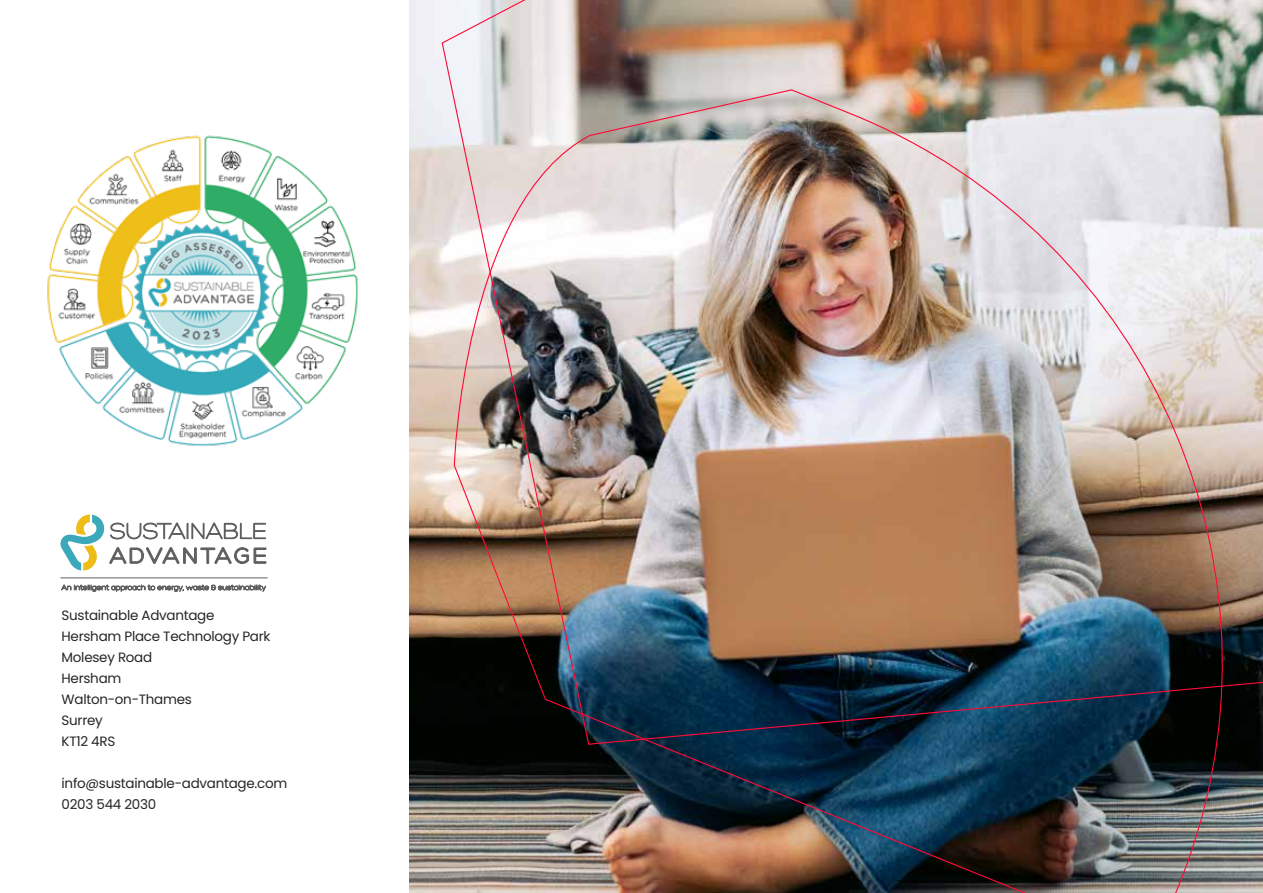
<style>
.page{position:relative;width:1263px;height:893px;background:#fff}
.page>*{position:absolute;margin:0;border:0;box-sizing:border-box;transform-origin:0 0}
.t1{font:300 24px "Hero";letter-spacing:-.02em;color:#5e5f5e}
.t2{font:13.5px/21px "Poppins";letter-spacing:-.02em;color:#262626}
.t3{font:300 7.5px "Hero";letter-spacing:.005em;color:#5e5f5e}
</style>
<div class="page">
<img style="left:410px;top:0;width:43px;height:893px">
<svg style="left:60px;top:514px;width:207px;height:56px"></svg>
<hr style="left:60px;top:578px;width:208px;height:1px;background:#5e5f5e">
<img style="left:47px;top:135px;width:311px;height:312px">
<img style="left:453px;top:745px;width:810px;height:148px">
<img style="left:441px;top:0;width:822px;height:745px">
<h1 class="t1" style="left:110px;top:518px;width:159px">SUSTAINABLE</h1>
<p class="t3" style="left:61px;top:583px;width:206px">An intelligent approach to energy, waste &amp; sustainability</p>
<p class="t2" style="left:62px;top:605px;width:210px">Sustainable Advantage<br>Hersham Place Technology Park<br>Molesey Road<br>Hersham<br>Walton-on-Thames<br>Surrey<br>KT12 4RS</p>
<p class="t2" style="left:62px;top:773px;width:227px">info@sustainable-advantage.com<br>0203 544 2030</p>
</div>
